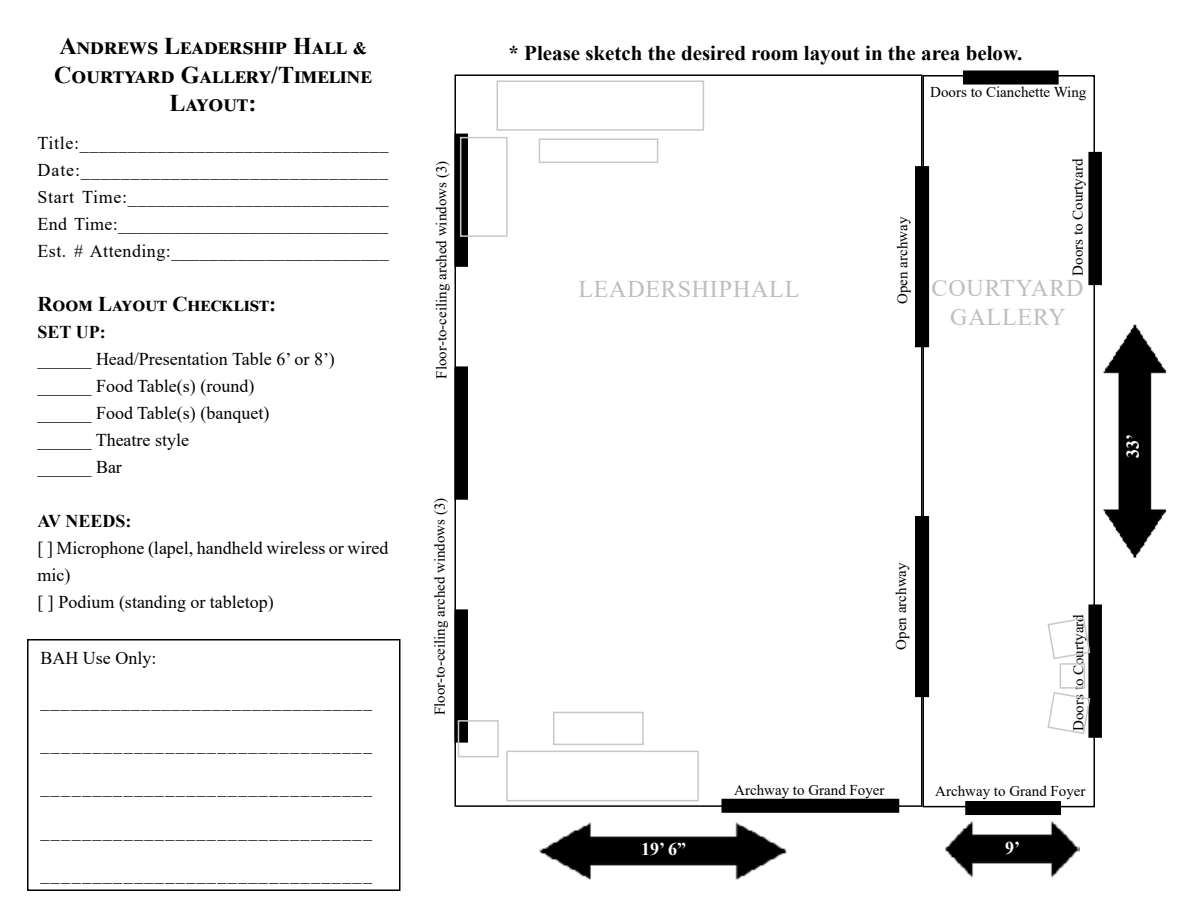
<style>
.page{position:relative;width:1188px;height:918px;background:#fff}
.page>*{position:absolute;margin:0;border:0;box-sizing:border-box;transform-origin:0 0}
.t1{font:700 24px/28.8px "Times New Roman";color:#000;text-align:center}
.t2{font:24px/28.8px "Times New Roman";letter-spacing:.03em;color:#bcbec0;text-align:center}
.t3{font:700 21px "Times New Roman";color:#000}
.t4{font:18px/27px "Times New Roman";color:#000}
.t5{font:700 18px "Times New Roman";color:#000}
.t6{font:700 18px "Times New Roman";color:#fff}
.t7{font:15px "Times New Roman";color:#000}
</style>
<div class="page">
<div style="left:922px;top:75px;width:173px;height:732px;border:2px solid #000"></div>
<div style="left:27px;top:639px;width:373px;height:252px;border:2px solid #000"></div>
<div style="left:916px;top:167px;width:12px;height:179px;background:#000"></div>
<div style="left:915px;top:166px;width:14px;height:181px;border:2px solid #000"></div>
<div style="left:916px;top:517px;width:12px;height:179px;background:#000"></div>
<div style="left:915px;top:516px;width:14px;height:181px;border:2px solid #000"></div>
<div style="left:455px;top:610px;width:12px;height:132px;background:#000"></div>
<div style="left:454px;top:609px;width:14px;height:134px;border:2px solid #000"></div>
<div style="left:455px;top:367px;width:12px;height:132px;background:#000"></div>
<div style="left:454px;top:366px;width:14px;height:134px;border:2px solid #000"></div>
<div style="left:455px;top:134px;width:12px;height:132px;background:#000"></div>
<div style="left:454px;top:134px;width:14px;height:133px;border:2px solid #000"></div>
<div style="left:722px;top:800px;width:176px;height:12px;background:#000"></div>
<div style="left:722px;top:799px;width:177px;height:14px;border:2px solid #000"></div>
<img style="left:1103px;top:324px;width:64px;height:234px">
<img style="left:539px;top:822px;width:248px;height:58px">
<div style="left:964px;top:71px;width:94px;height:13px;background:#000"></div>
<div style="left:963px;top:70px;width:96px;height:15px;border:2px solid #000"></div>
<div style="left:966px;top:802px;width:94px;height:12px;background:#000"></div>
<div style="left:965px;top:801px;width:96px;height:14px;border:2px solid #000"></div>
<div style="left:1089px;top:153px;width:12px;height:131px;background:#000"></div>
<div style="left:1088px;top:152px;width:14px;height:133px;border:2px solid #000"></div>
<div style="left:1089px;top:605px;width:12px;height:132px;background:#000"></div>
<div style="left:1088px;top:604px;width:14px;height:134px;border:2px solid #000"></div>
<div style="left:506px;top:751px;width:193px;height:50px;border:2px solid #c7c8ca"></div>
<div style="left:553px;top:712px;width:91px;height:33px;border:2px solid #c7c8ca"></div>
<div style="left:458px;top:720px;width:41px;height:37px;border:2px solid #c7c8ca"></div>
<img style="left:945px;top:821px;width:135px;height:57px">
<div style="left:497px;top:80px;width:207px;height:51px;border:2px solid #c7c8ca"></div>
<div style="left:539px;top:138px;width:119px;height:25px;border:2px solid #c7c8ca"></div>
<div style="left:460px;top:137px;width:48px;height:100px;border:2px solid #c7c8ca"></div>
<svg style="left:1047px;top:617px;width:44px;height:43px"></svg>
<svg style="left:1047px;top:691px;width:44px;height:44px"></svg>
<div style="left:1060px;top:663px;width:25px;height:26px;border:2px solid #c7c8ca"></div>
<h1 class="t1" style="left:54px;top:31px;width:319px">Andrews Leadership Hall &amp;<br>Courtyard Gallery/Timeline<br>Layout:</h1>
<p class="t4" style="left:38px;top:129px;width:353px;text-align:justify">Title:________________________________ Date:_______________________________ Start Time:___________________________ End Time:_____________________________ Est. # Attending:_______________________</p>
<p class="t3" style="left:38px;top:289px;width:240px">Room Layout Checklist:</p>
<p class="t5" style="left:38px;top:319px;width:70px">SET UP:</p>
<p class="t4" style="left:38px;top:345px;width:299px">______ Head/Presentation Table 6’ or 8’) ______ Food Table(s) (round)<br>______ Food Table(s) (banquet)<br>______ Theatre style<br>______ Bar</p>
<p class="t5" style="left:38px;top:508px;width:95px">AV NEEDS:</p>
<p class="t4" style="left:38px;top:534px;width:352px">[ ] Microphone (lapel, handheld wireless or wired mic)<br>[ ] Podium (standing or tabletop)</p>
<p class="t4" style="left:40px;top:644px;width:117px">BAH Use Only:</p>
<p class="t4" style="left:40px;top:687px;width:333px">_________________________________</p>
<p class="t4" style="left:40px;top:730px;width:333px">________________________________</p>
<p class="t4" style="left:40px;top:773px;width:333px">________________________________</p>
<p class="t4" style="left:40px;top:817px;width:333px">________________________________</p>
<p class="t4" style="left:40px;top:860px;width:333px">________________________________</p>
<p class="t7" style="left:431px;top:379px;width:219px;rotate:-90deg">Floor-to-ceiling arched windows (3)</p>
<p class="t7" style="left:429px;top:715px;width:219px;rotate:-90deg">Floor-to-ceiling arched windows (3)</p>
<p class="t3" style="left:508px;top:38px;width:515px">* Please sketch the desired room layout in the area below.</p>
<p class="t7" style="left:930px;top:82px;width:158px">Doors to Cianchette Wing</p>
<p class="t7" style="left:1067px;top:276px;width:118px;rotate:-90deg">Doors to Courtyard</p>
<p class="t7" style="left:892px;top:304px;width:89px;rotate:-90deg">Open archway</p>
<h1 class="t2" style="left:578px;top:274px;width:222px">LEADERSHIP HALL</h1>
<h1 class="t2" style="left:932px;top:273px;width:153px">COURTYARD<br>GALLERY</h1>
<p class="t6" style="left:641px;top:836px;width:47px">19’ 6”</p>
<p class="t6" style="left:1120px;top:458px;width:25px;rotate:-90deg">33’</p>
<p class="t7" style="left:891px;top:650px;width:89px;rotate:-90deg">Open archway</p>
<p class="t7" style="left:734px;top:779px;width:152px">Archway to Grand Foyer</p>
<p class="t7" style="left:1068px;top:731px;width:118px;rotate:-90deg">Doors to Courtyard</p>
<p class="t7" style="left:935px;top:781px;width:152px">Archway to Grand Foyer</p>
<p class="t6" style="left:1005px;top:835px;width:16px">9’</p>
</div>
